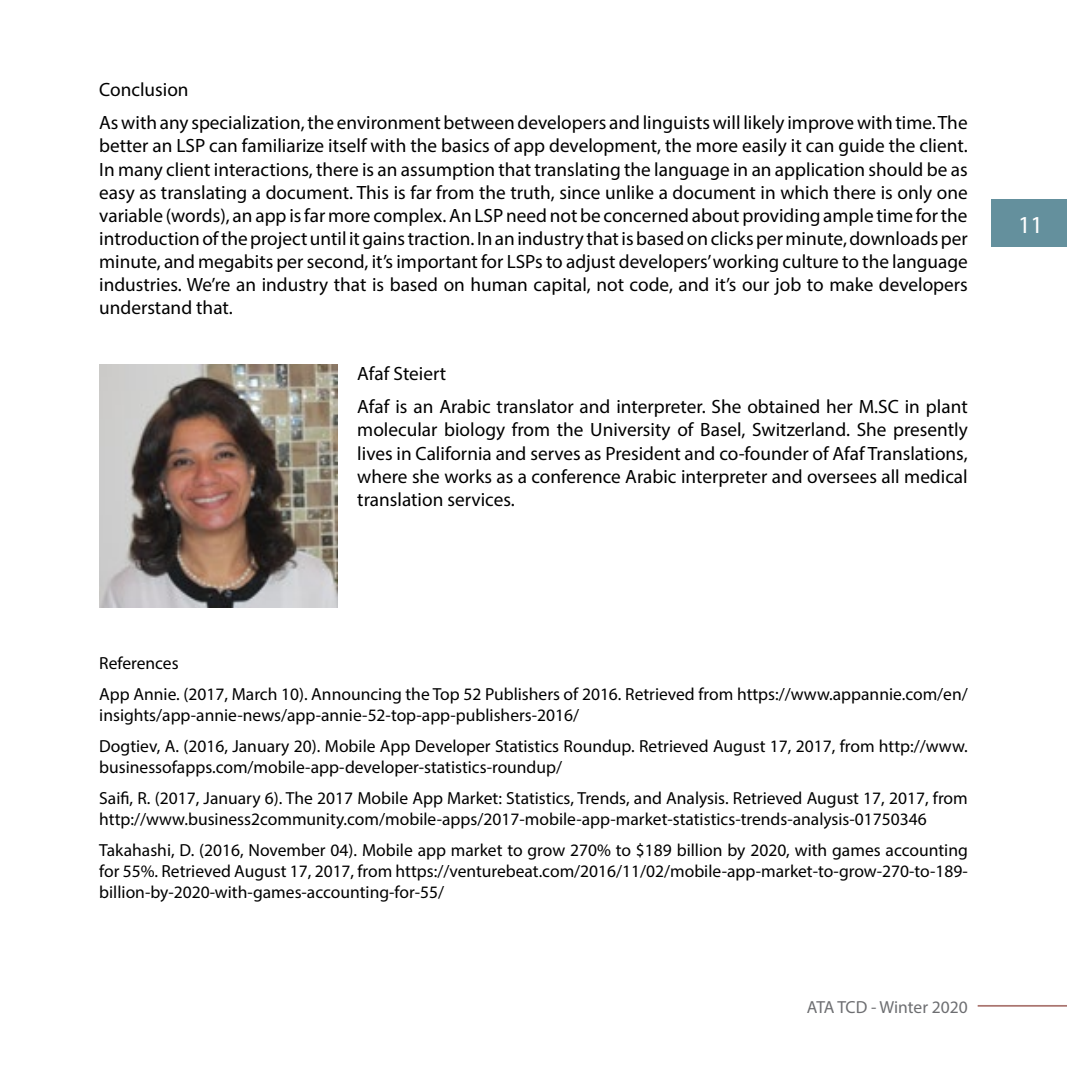
<style>
.page{position:relative;width:1067px;height:1067px;background:#fff}
.page>*{position:absolute;margin:0;border:0;box-sizing:border-box;transform-origin:0 0}
.t1{font:24.5px "Myriad Pro";color:#fff}
.t2{font:19.25px/23.1px "Myriad Pro";color:#000}
.t3{font:17.5px/31px "Myriad Pro";color:#000}
.t4{font:17.5px "Myriad Pro";color:#6d6e71}
</style>
<div class="page">
<img style="left:99px;top:364px;width:238px;height:243px">
<div style="left:991px;top:199px;width:76px;height:48px;background:#64909d"></div>
<hr style="left:977px;top:1005px;width:90px;height:1px;background:#aa7570">
<p class="t2" style="left:99px;top:73px;width:870px;line-height:33.1px">Conclusion<br>As with any specialization, the environment between developers and linguists will likely improve with time. The</p>
<p class="t2" style="left:99px;top:134px;width:870px;text-align:justify">better an LSP can familiarize itself with the basics of app development, the more easily it can guide the client.<br>In many client interactions, there is an assumption that translating the language in an application should be as easy as translating a document. This is far from the truth, since unlike a document in which there is only one variable (words), an app is far more complex. An LSP need not be concerned about providing ample time for the introduction of the project until it gains traction. In an industry that is based on clicks per minute, downloads per minute, and megabits per second, it’s important for LSPs to adjust developers’ working culture to the language industries. We’re an industry that is based on human capital, not code, and it’s our job to make developers understand that.</p>
<p class="t2" style="left:357px;top:357px;width:612px;line-height:33.1px">Afaf Steiert<br>Afaf is an Arabic translator and interpreter. She obtained her M.SC in plant</p>
<p class="t2" style="left:357px;top:418px;width:612px;text-align:justify">molecular biology from the University of Basel, Switzerland. She presently lives in California and serves as President and co-founder of Afaf Translations, where she works as a conference Arabic interpreter and oversees all medical translation services.</p>
<p class="t1" style="left:1018px;top:209px;width:27px">11</p>
<p class="t3" style="left:99px;top:647px;width:870px">References<br>App Annie. (2017, March 10). Announcing the Top 52 Publishers of 2016. Retrieved from https://www.appannie.com/en/</p>
<p class="t3" style="left:99px;top:699px;width:870px">insights/app-annie-news/app-annie-52-top-app-publishers-2016/<br>Dogtiev, A. (2016, January 20). Mobile App Developer Statistics Roundup. Retrieved August 17, 2017, from http://www.</p>
<p class="t3" style="left:99px;top:751px;width:870px">businessofapps.com/mobile-app-developer-statistics-roundup/<br>Saifi, R. (2017, January 6). The 2017 Mobile App Market: Statistics, Trends, and Analysis. Retrieved August 17, 2017, from</p>
<p class="t3" style="left:99px;top:803px;width:870px">http://www.business2community.com/mobile-apps/2017-mobile-app-market-statistics-trends-analysis-01750346<br>Takahashi, D. (2016, November 04). Mobile app market to grow 270% to $189 billion by 2020, with games accounting</p>
<p class="t3" style="left:99px;top:860px;width:870px;line-height:21px">for 55%. Retrieved August 17, 2017, from https://venturebeat.com/2016/11/02/mobile-app-market-to-grow-270-to-189- billion-by-2020-with-games-accounting-for-55/</p>
<p class="t4" style="left:807px;top:996px;width:162px">ATA TCD - Winter 2020</p>
</div>
